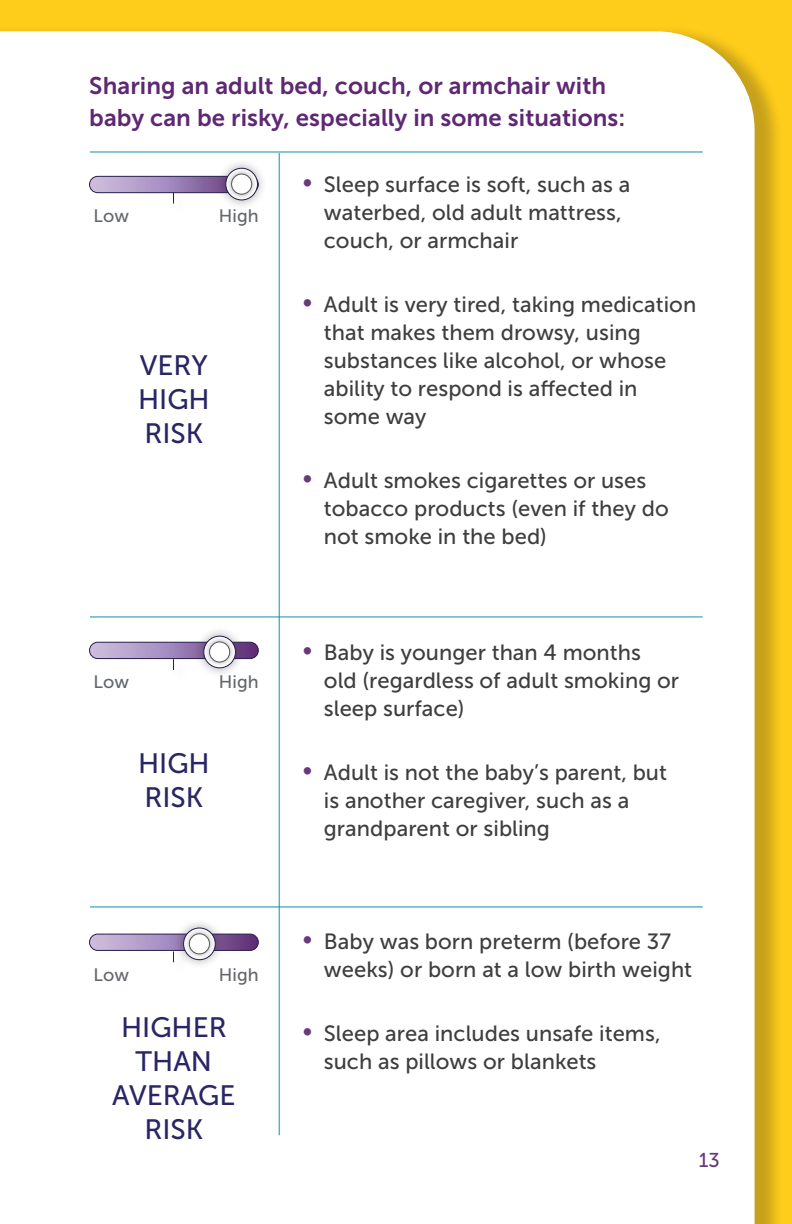
<style>
.page{position:relative;width:792px;height:1224px;background:#fecc1a}
.page>*{position:absolute;margin:0;border:0;box-sizing:border-box;transform-origin:0 0}
.t1{font:28px/34px "Museo Sans 500";color:#292665;text-align:justify}
.t2{font:24px/32px "Museo Sans 700";letter-spacing:.005em;color:#5e2873}
.t3{font:22px/28px "Museo Sans 500";color:#3e3e3f}
.t4{font:20px "Museo Sans 500";color:#683a7c}
.t5{font:18px "Museo Sans 500";color:#63666a}
</style>
<div class="page">
<div style="left:0;top:25px;width:783px;height:1199px;background:#231f20;opacity:.25"></div>
<div style="left:0;top:31px;width:755px;height:1193px;background:#fff"></div>
<div style="left:253px;top:151px;width:449px;height:466px;background:#fff"></div>
<div style="left:273px;top:617px;width:449px;height:290px;background:#fff"></div>
<div style="left:273px;top:907px;width:449px;height:234px;background:#fff"></div>
<hr style="left:90px;top:616px;width:613px;height:1px;background:#0f8eae">
<hr style="left:90px;top:151px;width:613px;height:1px;background:#0f8eae">
<hr style="left:90px;top:906px;width:613px;height:1px;background:#0f8eae">
<hr style="left:279px;top:153px;width:1px;height:982px;background:#0f8eae">
<svg style="left:90px;top:176px;width:168px;height:17px;background:#a991c0"></svg>
<div style="left:89px;top:176px;width:170px;height:17px;border:1px solid #271d4d;border-radius:8px"></div>
<div style="left:216px;top:158px;width:52px;height:52px;background:#231f20;opacity:.39"></div>
<div style="left:226px;top:168px;width:32px;height:32px;border:1px solid #271d4d;border-radius:50%"></div>
<div style="left:226px;top:168px;width:31px;height:32px;background:#231f20;opacity:.39"></div>
<div style="left:232px;top:174px;width:20px;height:20px;background:#fff;border-radius:50%"></div>
<div style="left:231px;top:174px;width:21px;height:20px;border:1px solid #54565a;border-radius:50%"></div>
<svg style="left:90px;top:642px;width:168px;height:17px"></svg>
<div style="left:89px;top:642px;width:170px;height:17px;border:1px solid #271d4d;border-radius:8px"></div>
<div style="left:194px;top:626px;width:52px;height:52px;background:#231f20;opacity:.39"></div>
<div style="left:204px;top:636px;width:32px;height:32px;border:1px solid #271d4d;border-radius:50%"></div>
<div style="left:204px;top:636px;width:31px;height:32px;background:#231f20;opacity:.39"></div>
<div style="left:210px;top:642px;width:20px;height:20px;background:#fff;border-radius:50%"></div>
<div style="left:209px;top:642px;width:21px;height:20px;border:1px solid #54565a;border-radius:50%"></div>
<svg style="left:90px;top:934px;width:168px;height:16px"></svg>
<div style="left:89px;top:934px;width:170px;height:17px;border:1px solid #271d4d;border-radius:8px"></div>
<div style="left:174px;top:918px;width:51px;height:52px;background:#231f20;opacity:.39"></div>
<div style="left:183px;top:928px;width:33px;height:32px;border:1px solid #271d4d;border-radius:50%"></div>
<div style="left:184px;top:928px;width:31px;height:32px;background:#231f20;opacity:.39"></div>
<div style="left:189px;top:934px;width:20px;height:20px;background:#fff;border-radius:50%"></div>
<div style="left:189px;top:934px;width:21px;height:20px;border:1px solid #54565a;border-radius:50%"></div>
<div style="left:168px;top:190px;width:23px;height:29px;background:#231f20;opacity:.25"></div>
<div style="left:168px;top:657px;width:23px;height:29px;background:#231f20;opacity:.25"></div>
<div style="left:168px;top:949px;width:23px;height:29px;background:#231f20;opacity:.25"></div>
<h4 class="t2" style="left:89px;top:70px;width:538px">Sharing an adult bed, couch, or armchair with baby can be risky, especially in some situations:</h4>
<p class="t5" style="left:94px;top:206px;width:37px">Low</p>
<p class="t5" style="left:219px;top:206px;width:41px">High</p>
<h5 class="t1" style="left:138px;top:348px;width:73px">VERY HIGH RISK</h5>
<p class="t5" style="left:94px;top:672px;width:37px">Low</p>
<p class="t5" style="left:219px;top:672px;width:41px">High</p>
<h5 class="t1" style="left:138px;top:746px;width:73px">HIGH<br>RISK</h5>
<p class="t5" style="left:94px;top:965px;width:37px">Low</p>
<p class="t5" style="left:219px;top:965px;width:41px">High</p>
<h5 class="t1" style="left:112px;top:1011px;width:125px;text-align:center">HIGHER<br>THAN<br>AVERAGE<br>RISK</h5>
<p class="t3" style="left:324px;top:171px;width:308px">Sleep surface is soft, such as a waterbed, old adult mattress, couch, or armchair</p>
<p class="t3" style="left:324px;top:291px;width:374px">Adult is very tired, taking medication that makes them drowsy, using substances like alcohol, or whose ability to respond is affected in some way</p>
<p class="t3" style="left:324px;top:467px;width:346px">Adult smokes cigarettes or uses tobacco products (even if they do not smoke in the bed)</p>
<p class="t3" style="left:324px;top:638px;width:357px">Baby is younger than 4 months old (regardless of adult smoking or sleep surface)</p>
<p class="t3" style="left:324px;top:758px;width:345px">Adult is not the baby’s parent, but is another caregiver, such as a grandparent or sibling</p>
<p class="t3" style="left:324px;top:927px;width:370px">Baby was born preterm (before 37 weeks) or born at a low birth weight</p>
<p class="t3" style="left:324px;top:1019px;width:338px">Sleep area includes unsafe items, such as pillows or blankets</p>
<p class="t4" style="left:699px;top:1149px;width:23px">13</p>
</div>
